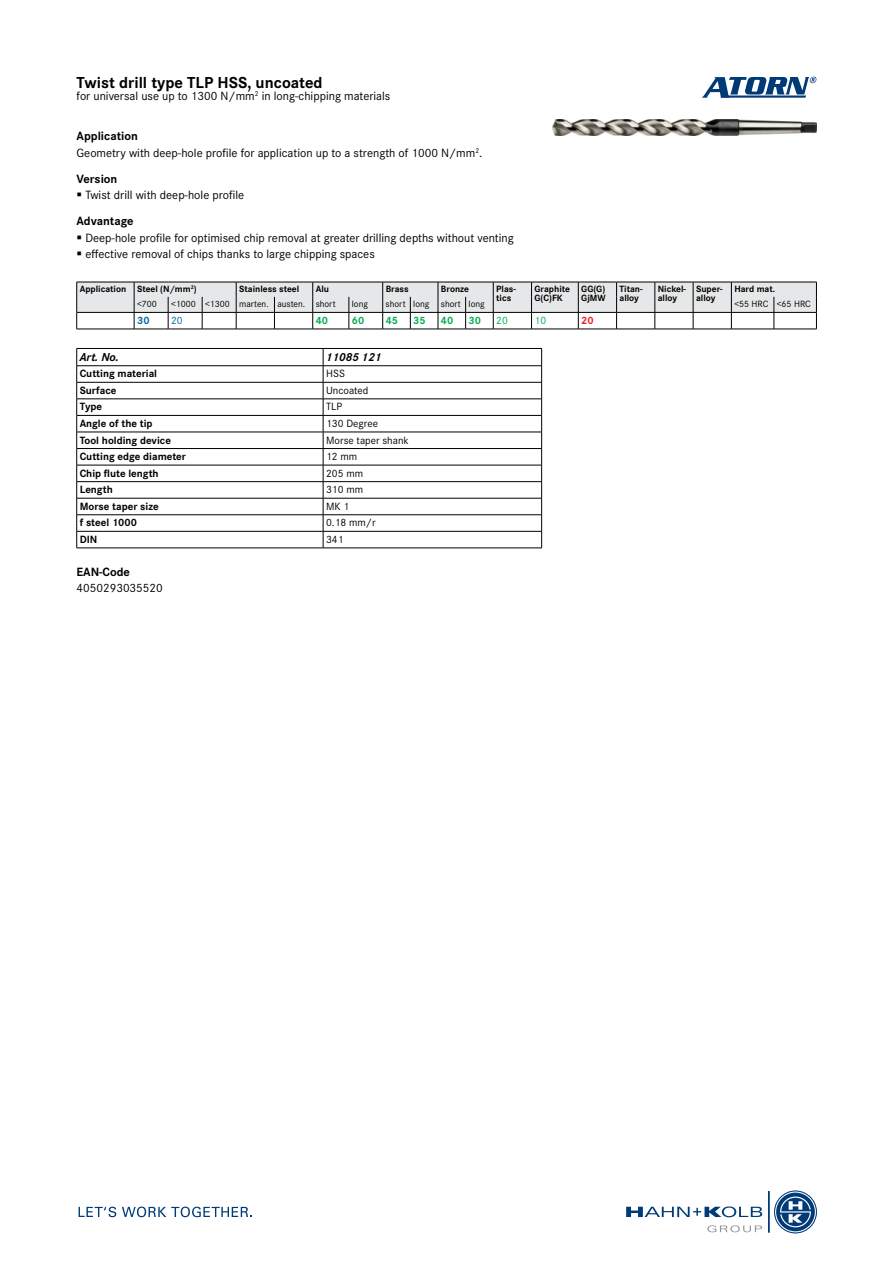
<style>
.page{position:relative;width:893px;height:1263px;background:#fff}
.page>*{position:absolute;margin:0;border:0;box-sizing:border-box;transform-origin:0 0}
.t1{font:700 16.5px "Corporate S Pro";color:#000}
.t2{font:12.45px/16.8px "Corporate S Pro";color:#000}
.t3{font:12.45px "Corporate S";color:#000}
.t4{font:700 12.45px "Corporate S Pro";color:#000}
.t5{font:italic 700 12px "Corporate S Pro";color:#000}
.t6{font:700 10.95px "Corporate S Pro";color:#000}
.t7{font:10.95px "Corporate S Pro";color:#000}
.t8{font:700 10.95px "Corporate S Pro";color:#00ab4e}
.t9{font:10.95px "Corporate S Pro";color:#00ab4e}
.t10{font:700 10.95px "Corporate S Pro";color:#00669b}
.t11{font:10.95px "Corporate S Pro";color:#00669b}
.t12{font:700 10.95px "Corporate S Pro";color:#ed1d24}
.t13{font:700 9.45px/9.4px "Corporate S Pro";color:#000}
.t14{font:9.45px "Corporate S Pro";color:#000}
.s1{font-weight:700}
</style>
<div class="page">
<img style="left:553px;top:119px;width:263px;height:17px">
<svg style="left:702px;top:77px;width:114px;height:21px"></svg>
<svg style="left:626px;top:1206px;width:136px;height:11px"></svg>
<hr style="left:768px;top:1191px;width:1px;height:41px;background:#003b78">
<svg style="left:775px;top:1191px;width:41px;height:42px"></svg>
<div style="left:774px;top:1191px;width:42px;height:42px;border:2px solid #fff;border-radius:50%"></div>
<div style="left:774px;top:1191px;width:42px;height:42px;border:1px solid #003b78;border-radius:50%"></div>
<svg style="left:707px;top:1225px;width:55px;height:7px"></svg>
<svg style="left:79px;top:1207px;width:37px;height:10px"></svg>
<svg style="left:122px;top:1206px;width:130px;height:11px"></svg>
<svg style="left:76px;top:282px;width:741px;height:48px"></svg>
<hr style="left:774px;top:329px;width:43px;height:1px;background:#000">
<hr style="left:77px;top:348px;width:246px;height:1px;background:#000">
<hr style="left:323px;top:348px;width:219px;height:1px;background:#000">
<hr style="left:77px;top:365px;width:246px;height:1px;background:#000">
<hr style="left:323px;top:365px;width:219px;height:1px;background:#000">
<hr style="left:77px;top:382px;width:246px;height:1px;background:#000">
<hr style="left:323px;top:382px;width:219px;height:1px;background:#000">
<hr style="left:77px;top:399px;width:246px;height:1px;background:#000">
<hr style="left:323px;top:399px;width:219px;height:1px;background:#000">
<hr style="left:77px;top:415px;width:246px;height:1px;background:#000">
<hr style="left:323px;top:415px;width:219px;height:1px;background:#000">
<hr style="left:77px;top:432px;width:246px;height:1px;background:#000">
<hr style="left:323px;top:432px;width:219px;height:1px;background:#000">
<hr style="left:77px;top:448px;width:246px;height:1px;background:#000">
<hr style="left:323px;top:448px;width:219px;height:1px;background:#000">
<hr style="left:77px;top:465px;width:246px;height:1px;background:#000">
<hr style="left:323px;top:465px;width:219px;height:1px;background:#000">
<hr style="left:77px;top:481px;width:246px;height:1px;background:#000">
<hr style="left:323px;top:481px;width:219px;height:1px;background:#000">
<hr style="left:77px;top:498px;width:246px;height:1px;background:#000">
<hr style="left:323px;top:498px;width:219px;height:1px;background:#000">
<hr style="left:77px;top:514px;width:246px;height:1px;background:#000">
<hr style="left:323px;top:514px;width:219px;height:1px;background:#000">
<hr style="left:77px;top:531px;width:246px;height:1px;background:#000">
<svg style="left:76px;top:349px;width:1px;height:199px"></svg>
<hr style="left:77px;top:548px;width:246px;height:1px;background:#000">
<hr style="left:323px;top:531px;width:219px;height:1px;background:#000">
<svg style="left:323px;top:349px;width:1px;height:199px"></svg>
<svg style="left:541px;top:349px;width:1px;height:199px"></svg>
<hr style="left:323px;top:548px;width:219px;height:1px;background:#000">
<h1 class="t1" style="left:77px;top:69px;width:248px">Twist drill type TLP HSS, uncoated</h1>
<p class="t3" style="left:77px;top:87px;width:315px">for universal use up to 1300 N/mm<sup>2</sup> in long-chipping materials</p>
<p class="t2" style="left:77px;top:127px;width:407px"><span class="s1">Application<br></span>Geometry with deep-hole profile for application up to a strength of 1000 N/mm<sup>2</sup>.</p>
<p class="t4" style="left:77px;top:169px;width:42px">Version</p>
<p class="t2" style="left:85px;top:186px;width:160px">Twist drill with deep-hole profile</p>
<p class="t4" style="left:77px;top:211px;width:59px">Advantage</p>
<p class="t2" style="left:85px;top:228px;width:430px">Deep-hole profile for optimised chip removal at greater drilling depths without venting effective removal of chips thanks to large chipping spaces</p>
<p class="t13" style="left:80px;top:283px;width:119px">Application Steel (N/mm<sup>2</sup>)</p>
<p class="t13" style="left:239px;top:283px;width:62px">Stainless steel</p>
<p class="t13" style="left:316px;top:283px;width:15px">Alu</p>
<p class="t13" style="left:386px;top:283px;width:25px">Brass</p>
<p class="t13" style="left:441px;top:283px;width:30px">Bronze</p>
<p class="t13" style="left:496px;top:283px;width:21px">Plas&shy;tics</p>
<p class="t13" style="left:534px;top:283px;width:37px">Graphite<br>G(C)FK</p>
<p class="t13" style="left:581px;top:283px;width:26px">GG(G)<br>GjMW</p>
<p class="t13" style="left:619px;top:283px;width:25px">Titan&shy;alloy</p>
<p class="t13" style="left:658px;top:283px;width:30px">Nickel&shy;alloy</p>
<p class="t13" style="left:696px;top:283px;width:28px">Super&shy;alloy</p>
<p class="t13" style="left:734px;top:283px;width:42px">Hard mat.</p>
<p class="t14" style="left:137px;top:297px;width:21px">&lt;700</p>
<p class="t14" style="left:171px;top:297px;width:166px">&lt;1000 &lt;1300 marten. austen. short</p>
<p class="t14" style="left:352px;top:297px;width:18px">long</p>
<p class="t14" style="left:386px;top:297px;width:101px">short long short long</p>
<p class="t14" style="left:734px;top:297px;width:78px">&lt;55 HRC &lt;65 HRC</p>
<p class="t10" style="left:137px;top:312px;width:14px">30</p>
<p class="t11" style="left:171px;top:312px;width:13px">20</p>
<p class="t8" style="left:316px;top:312px;width:14px">40</p>
<p class="t8" style="left:352px;top:312px;width:14px">60</p>
<p class="t8" style="left:386px;top:312px;width:14px">45</p>
<p class="t8" style="left:413px;top:312px;width:14px">35</p>
<p class="t8" style="left:441px;top:312px;width:14px">40</p>
<p class="t8" style="left:469px;top:312px;width:14px">30</p>
<p class="t9" style="left:496px;top:312px;width:13px">20</p>
<p class="t9" style="left:534px;top:312px;width:13px">10</p>
<p class="t12" style="left:581px;top:312px;width:14px">20</p>
<p class="t5" style="left:80px;top:347px;width:41px">Art. No.</p>
<p class="t5" style="left:326px;top:347px;width:57px">11085 121</p>
<p class="t6" style="left:80px;top:365px;width:79px">Cutting material</p>
<p class="t7" style="left:326px;top:366px;width:20px">HSS</p>
<p class="t6" style="left:80px;top:382px;width:38px">Surface</p>
<p class="t7" style="left:326px;top:382px;width:44px">Uncoated</p>
<p class="t6" style="left:80px;top:398px;width:24px">Type</p>
<p class="t7" style="left:326px;top:399px;width:18px">TLP</p>
<p class="t6" style="left:80px;top:415px;width:74px">Angle of the tip</p>
<p class="t7" style="left:326px;top:415px;width:53px">130 Degree</p>
<p class="t6" style="left:80px;top:431px;width:93px">Tool holding device</p>
<p class="t7" style="left:326px;top:432px;width:84px">Morse taper shank</p>
<p class="t6" style="left:80px;top:448px;width:108px">Cutting edge diameter</p>
<p class="t7" style="left:326px;top:448px;width:33px">12 mm</p>
<p class="t6" style="left:80px;top:464px;width:81px">Chip flute length</p>
<p class="t7" style="left:326px;top:465px;width:39px">205 mm</p>
<p class="t6" style="left:80px;top:481px;width:35px">Length</p>
<p class="t7" style="left:326px;top:482px;width:39px">310 mm</p>
<p class="t6" style="left:80px;top:497px;width:80px">Morse taper size</p>
<p class="t7" style="left:326px;top:498px;width:25px">MK 1</p>
<p class="t6" style="left:80px;top:514px;width:59px">f steel 1000</p>
<p class="t7" style="left:326px;top:515px;width:51px">0.18 mm/r</p>
<p class="t6" style="left:80px;top:531px;width:19px">DIN</p>
<p class="t7" style="left:326px;top:531px;width:19px">341</p>
<p class="t4" style="left:77px;top:562px;width:55px">EAN-Code</p>
<p class="t2" style="left:77px;top:579px;width:88px">4050293035520</p>
</div>
